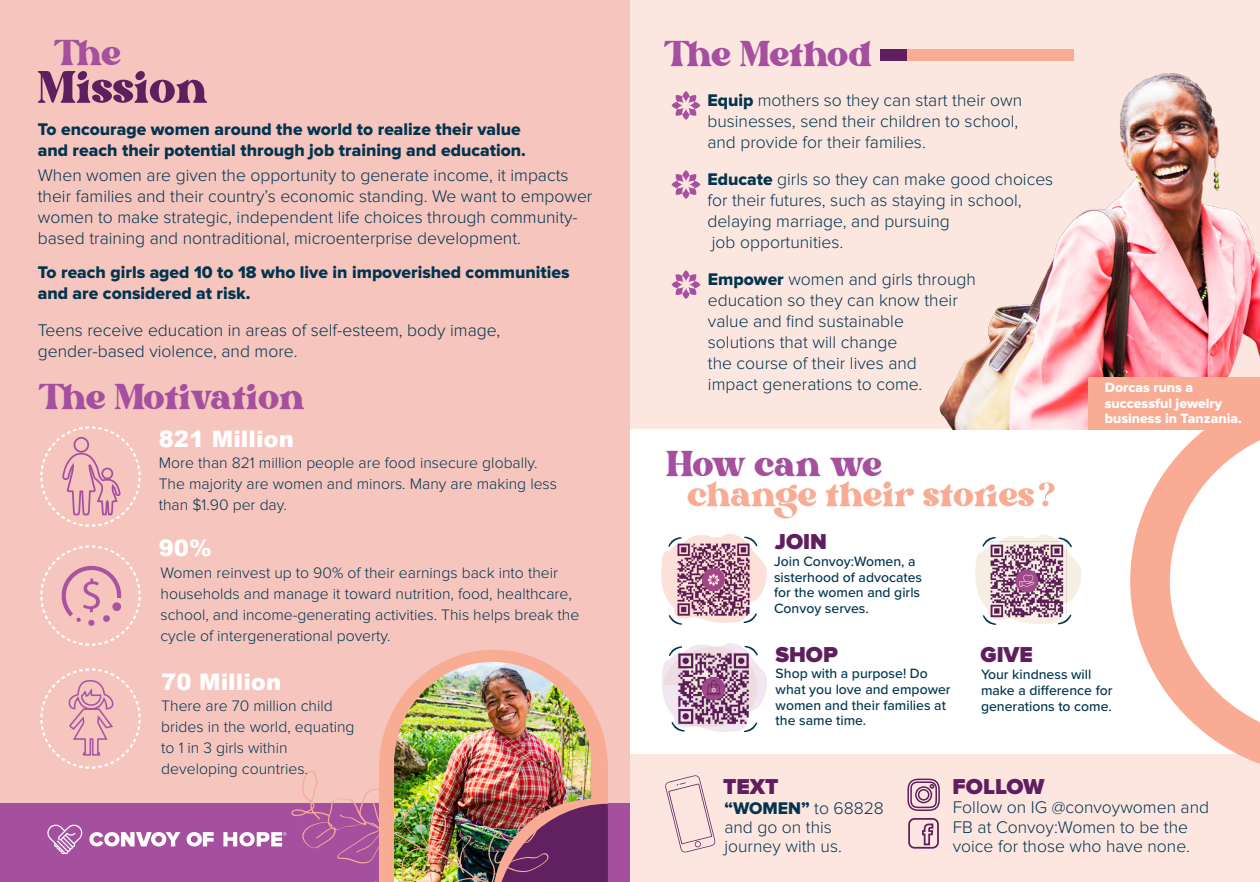
<style>
.page{position:relative;width:1260px;height:882px;background:#fff}
.page>*{position:absolute;margin:0;border:0;box-sizing:border-box;transform-origin:0 0}
.t1{font:62.48px "Bright DEMO";color:#5f1f5f}
.t2{font:49.7px "Bright DEMO";color:#a4509f}
.t3{font:48.65px "Bright DEMO";color:#f8ac94}
.t4{font:900 22.75px "Arial";color:#fff}
.t5{font:900 22.4px "Proxima Nova";color:#5f1f5f}
.t6{font:300 17.5px/21px "Proxima Nova";color:#01354f}
.t7{font:17.5px/21px "Proxima Nova Extrabld";color:#01354f}
.t8{font:300 15.75px/21px "Proxima Nova";color:#01354f}
.t9{font:500 14px/15.8px "Proxima Nova";color:#01354f}
.t10{font:14px/15.8px "Proxima Nova Extrabld";color:#fff}
.s1{font-family:"Proxima Nova Extrabld";font-weight:400}
</style>
<div class="page">
<div style="left:630px;top:754px;width:630px;height:128px;background:#fde6df"></div>
<div style="left:0;top:0;width:630px;height:821px;background:#f6c5be"></div>
<div style="left:0;top:803px;width:630px;height:79px;background:#a4509f"></div>
<div style="left:630px;top:0;width:630px;height:429px;background:#fce6e0"></div>
<div style="left:881px;top:49px;width:193px;height:12px;background:#f8ac94"></div>
<div style="left:881px;top:49px;width:26px;height:12px;background:#5f1f5f"></div>
<svg style="left:672px;top:91px;width:28px;height:29px"></svg>
<svg style="left:672px;top:170px;width:28px;height:29px"></svg>
<svg style="left:672px;top:270px;width:28px;height:29px"></svg>
<svg style="left:661px;top:533px;width:106px;height:92px"></svg>
<img style="left:674px;top:541px;width:78px;height:78px">
<svg style="left:975px;top:534px;width:106px;height:91px"></svg>
<img style="left:988px;top:541px;width:79px;height:79px">
<svg style="left:662px;top:643px;width:105px;height:89px"></svg>
<img style="left:675px;top:650px;width:78px;height:78px">
<svg style="left:665px;top:775px;width:51px;height:78px"></svg>
<svg style="left:1039px;top:482px;width:16px;height:24px"></svg>
<svg style="left:907px;top:778px;width:33px;height:71px"></svg>
<svg style="left:40px;top:426px;width:101px;height:220px"></svg>
<svg style="left:40px;top:668px;width:101px;height:101px"></svg>
<img style="left:939px;top:73px;width:321px;height:357px">
<div style="left:1088px;top:378px;width:172px;height:52px;background:#f8ac94"></div>
<svg style="left:443px;top:650px;width:101px;height:12px"></svg>
<svg style="left:89px;top:832px;width:91px;height:14px"></svg>
<svg style="left:187px;top:832px;width:27px;height:14px"></svg>
<img style="left:223px;top:662px;width:385px;height:220px">
<svg style="left:47px;top:825px;width:36px;height:29px"></svg>
<svg style="left:1130px;top:430px;width:130px;height:334px"></svg>
<p class="t2" style="left:54px;top:37px;width:69px">The</p>
<p class="t1" style="left:38px;top:68px;width:172px">Mission</p>
<p class="t7" style="left:38px;top:119px;width:490px">To encourage women around the world to realize their value and reach their potential through job training and education.</p>
<p class="t6" style="left:38px;top:165px;width:556px">When women are given the opportunity to generate income, it impacts their families and their country’s economic standing. We want to empower women to make strategic, independent life choices through community&shy;based training and nontraditional, microenterprise development.</p>
<p class="t7" style="left:38px;top:262px;width:533px">To reach girls aged 10 to 18 who live in impoverished communities and are considered at risk.</p>
<p class="t6" style="left:38px;top:320px;width:464px">Teens receive education in areas of self-esteem, body image, gender-based violence, and more.</p>
<p class="t2" style="left:39px;top:381px;width:268px">The Motivation</p>
<p class="t4" style="left:159px;top:422px;width:137px">821 Million</p>
<p class="t8" style="left:159px;top:452px;width:400px">More than 821 million people are food insecure globally.<br>The majority are women and minors. Many are making less than $1.90 per day.</p>
<p class="t4" style="left:159px;top:531px;width:55px">90%</p>
<p class="t8" style="left:161px;top:563px;width:420px">Women reinvest up to 90% of their earnings back into their households and manage it toward nutrition, food, healthcare, school, and income-generating activities. This helps break the cycle of intergenerational poverty.</p>
<p class="t4" style="left:161px;top:665px;width:122px">70 Million</p>
<p class="t8" style="left:161px;top:695px;width:195px">There are 70 million child brides in the world, equating to 1 in 3 girls within</p>
<p class="t8" style="left:161px;top:758px;width:148px">developing countries.</p>
<p class="t2" style="left:664px;top:38px;width:210px">The Method</p>
<p class="t6" style="left:707px;top:90px;width:316px"><span class="s1">Equip</span> mothers so they can start their own businesses, send their children to school, and provide for their families.</p>
<p class="t6" style="left:707px;top:169px;width:347px"><span class="s1">Educate</span> girls so they can make good choices for their futures, such as staying in school, delaying marriage, and pursuing</p>
<p class="t6" style="left:712px;top:232px;width:133px">job opportunities.</p>
<p class="t6" style="left:708px;top:269px;width:270px"><span class="s1">Empower</span> women and girls through education so they can know their value and find sustainable</p>
<p class="t6" style="left:708px;top:332px;width:191px">solutions that will change</p>
<p class="t6" style="left:708px;top:353px;width:210px">the course of their lives and</p>
<p class="t6" style="left:708px;top:374px;width:216px">impact generations to come.</p>
<p class="t10" style="left:1105px;top:380px;width:139px">Dorcas runs a successful jewelry business in Tanzania.</p>
<p class="t2" style="left:666px;top:449px;width:218px">How can we</p>
<p class="t3" style="left:688px;top:479px;width:349px">change their stories</p>
<p class="t9" style="left:774px;top:553px;width:150px">Join Convoy:Women, a sisterhood of advocates for the women and girls<br>Convoy serves.</p>
<p class="t5" style="left:775px;top:528px;width:54px">JOIN</p>
<p class="t5" style="left:775px;top:641px;width:64px">SHOP</p>
<p class="t9" style="left:776px;top:665px;width:177px">Shop with a purpose! Do what you love and empower women and their families at the same time.</p>
<p class="t5" style="left:980px;top:641px;width:54px">GIVE</p>
<p class="t9" style="left:981px;top:666px;width:133px">Your kindness will make a difference for generations to come.</p>
<p class="t5" style="left:723px;top:773px;width:57px">TEXT</p>
<p class="t6" style="left:724px;top:799px;width:161px;line-height:19.2px"><span class="s1">“WOMEN”</span> to 68828 and go on this</p>
<p class="t6" style="left:724px;top:836px;width:119px">journey with us.</p>
<p class="t5" style="left:953px;top:774px;width:94px">FOLLOW</p>
<p class="t6" style="left:953px;top:798px;width:258px;line-height:19.2px">Follow on IG @convoywomen and<br>FB at Convoy:Women to be the voice for those who have none.</p>
</div>
